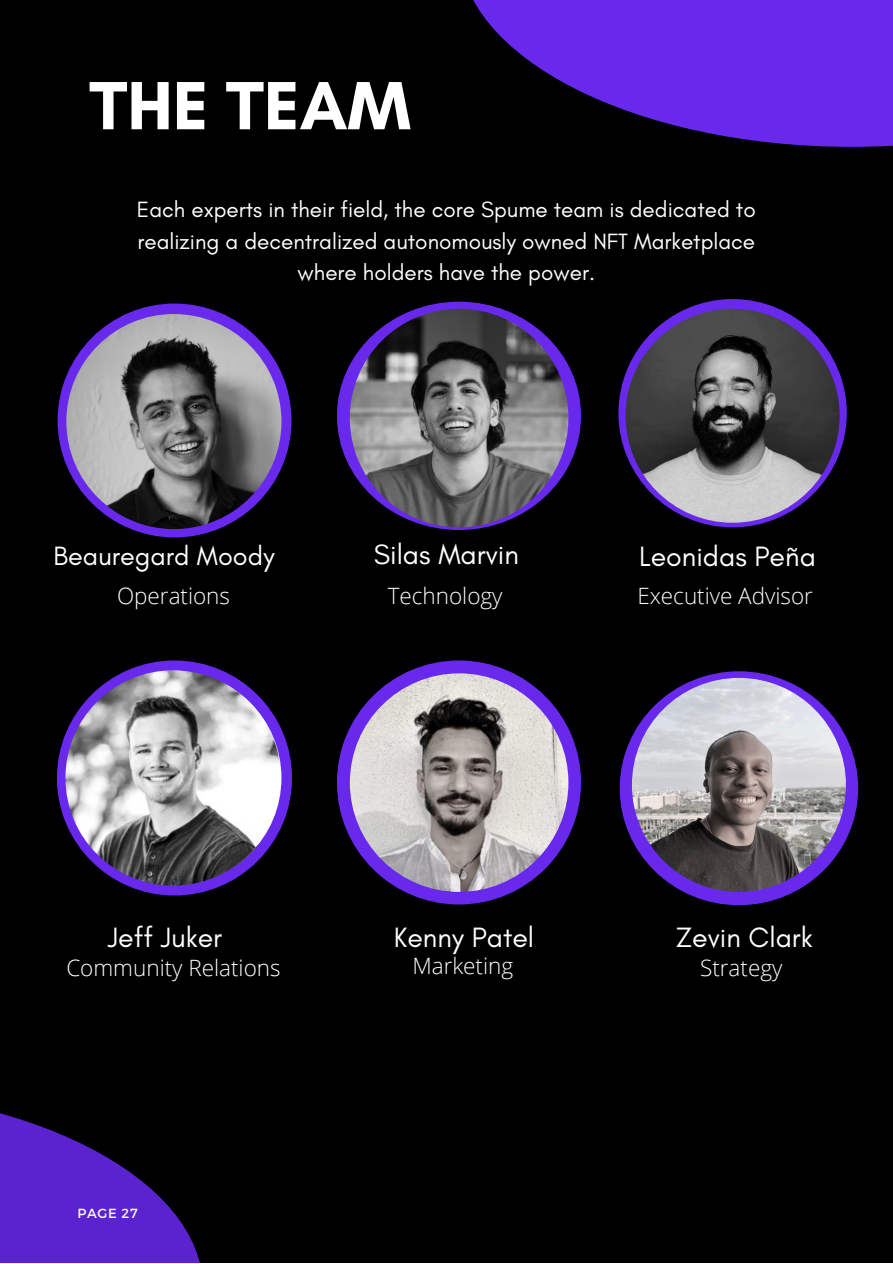
<style>
.page{position:relative;width:893px;height:1264px;background:#fff}
.page>*{position:absolute;margin:0;border:0;box-sizing:border-box;transform-origin:0 0}
.t1{font:700 69.45px "Glacial Indifference";color:#fff}
.t2{font:28.5px "Glacial Indifference";color:#fff}
.t3{font:27px "Glacial Indifference";color:#fff}
.t4{font:22.5px/31.5px "Glacial Indifference";color:#fff;text-align:center}
.t5{font:300 22.5px "Open Sans";color:#fff}
.t6{font:13.2px "Montserrat";letter-spacing:.05em;color:#fff}
</style>
<div class="page">
<div style="left:0;top:0;width:892px;height:1262px;background:#000"></div>
<svg style="left:473px;top:0;width:419px;height:147px;fill:#6829ed"></svg>
<svg style="left:0;top:1113px;width:200px;height:149px"></svg>
<div style="left:57px;top:660px;width:235px;height:235px;background:#6829ed;border-radius:50%"></div>
<div style="left:618px;top:299px;width:228px;height:228px;background:#6829ed;border-radius:50%"></div>
<img style="left:625px;top:309px;width:214px;height:213px;border-radius:50%">
<div style="left:58px;top:303px;width:233px;height:234px;background:#6829ed;border-radius:50%"></div>
<img style="left:66px;top:314px;width:215px;height:215px;border-radius:50%">
<div style="left:337px;top:302px;width:244px;height:228px;background:#6829ed;border-radius:50%"></div>
<img style="left:350px;top:309px;width:218px;height:218px;border-radius:50%">
<div style="left:337px;top:660px;width:244px;height:244px;background:#6829ed;border-radius:50%"></div>
<img style="left:350px;top:673px;width:218px;height:218px;border-radius:50%">
<div style="left:619px;top:671px;width:239px;height:234px;background:#6829ed;border-radius:50%"></div>
<img style="left:632px;top:678px;width:213px;height:213px;border-radius:50%">
<img style="left:65px;top:670px;width:216px;height:215px;border-radius:50%">
<h1 class="t1" style="left:89px;top:63px;width:323px">THE TEAM</h1>
<p class="t4" style="left:137px;top:194px;width:620px">Each experts in their field, the core Spume team is dedicated to realizing a decentralized autonomously owned NFT Marketplace where holders have the power.</p>
<p class="t3" style="left:53px;top:539px;width:223px">Beauregard Moody</p>
<p class="t2" style="left:374px;top:537px;width:146px">Silas Marvin</p>
<p class="t2" style="left:639px;top:539px;width:178px">Leonidas Peña</p>
<p class="t5" style="left:117px;top:580px;width:114px">Operations</p>
<p class="t5" style="left:637px;top:580px;width:177px">Executive Advisor</p>
<p class="t5" style="left:388px;top:580px;width:116px">Technology</p>
<p class="t2" style="left:108px;top:920px;width:116px">Jeff Juker</p>
<p class="t5" style="left:66px;top:951px;width:216px">Community Relations</p>
<p class="t6" style="left:78px;top:1204px;width:61px">PAGE 27</p>
<p class="t2" style="left:394px;top:920px;width:142px">Kenny Patel</p>
<p class="t5" style="left:412px;top:949px;width:102px">Marketing</p>
<p class="t2" style="left:675px;top:920px;width:138px">Zevin Clark</p>
<p class="t5" style="left:700px;top:951px;width:84px">Strategy</p>
</div>
